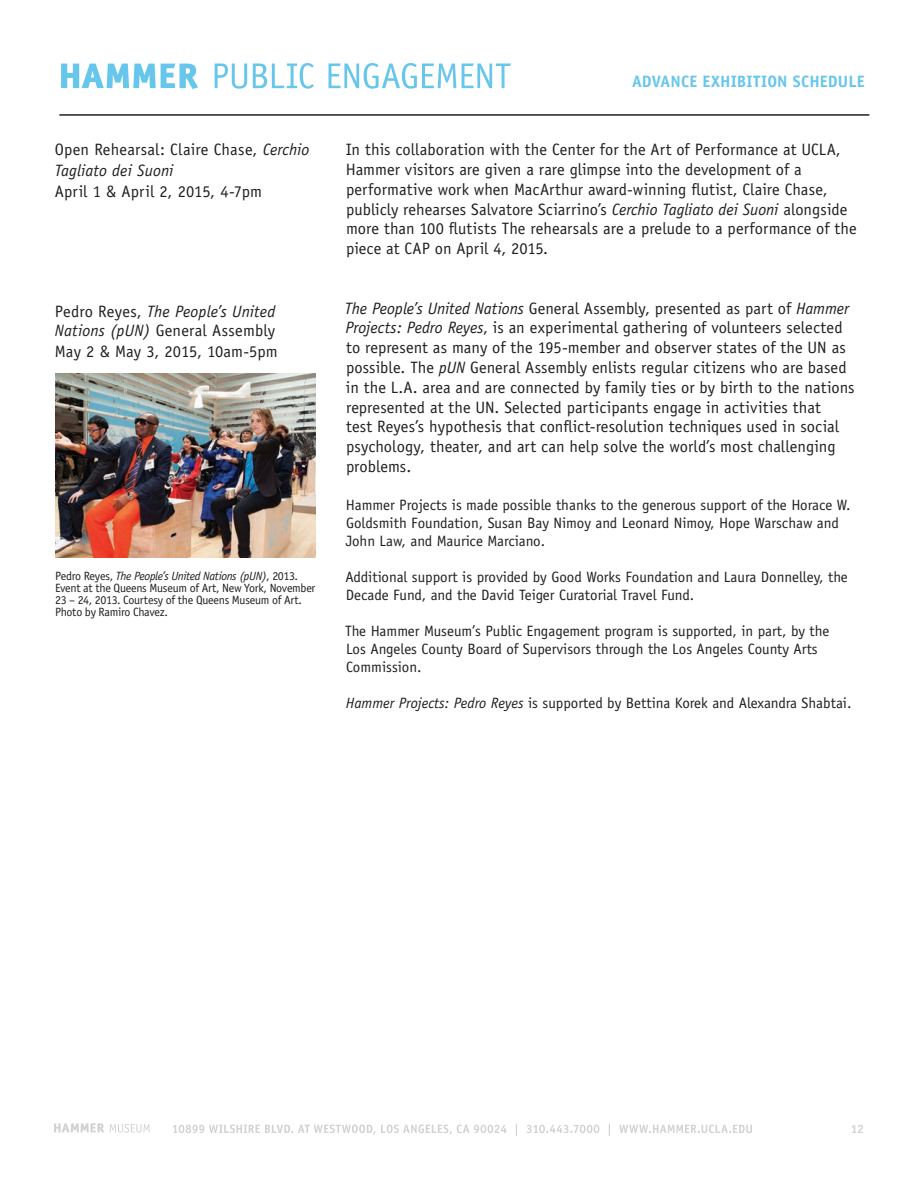
<style>
.page{position:relative;width:918px;height:1188px;background:#fff}
.page>*{position:absolute;margin:0;border:0;box-sizing:border-box;transform-origin:0 0}
.t1{font:16.5px/19.8px "Officina Sans";letter-spacing:.005em;color:#231f20}
.t2{font:700 16.5px "Officina Sans";letter-spacing:.01em;color:#66c6eb}
.t3{font:15px/18px "Officina Sans";color:#231f20}
.t4{font:12px/12px "Officina Sans";letter-spacing:-.025em;color:#231f20}
.t5{font:700 12px "Officina Sans";color:#d1d2d4}
.s1{font-style:italic}
</style>
<div class="page">
<svg style="left:54px;top:1123px;width:96px;height:10px"></svg>
<svg style="left:173px;top:1124px;width:579px;height:12px"></svg>
<hr style="left:59px;top:114px;width:810px;height:2px;background:#231f20">
<svg style="left:61px;top:63px;width:450px;height:26px"></svg>
<img style="left:55px;top:374px;width:261px;height:184px">
<p class="t1" style="left:55px;top:139px;width:256px;line-height:21px">Open Rehearsal: Claire Chase, <span class="s1">Cerchio<br>Tagliato dei Suoni</span></p>
<p class="t1" style="left:55px;top:182px;width:209px">April 1 &amp; April 2, 2015, 4-7pm</p>
<p class="t1" style="left:55px;top:301px;width:224px;line-height:20.4px">Pedro Reyes, <span class="s1">The People’s United<br>Nations (pUN)</span> General Assembly<br>May 2 &amp; May 3, 2015, 10am-5pm</p>
<p class="t4" style="left:55px;top:570px;width:262px">Pedro Reyes, <span class="s1">The People’s United Nations (pUN)</span>, 2013.<br>Event at the Queens Museum of Art, New York, November 23 – 24, 2013. Courtesy of the Queens Museum of Art.<br>Photo by Ramiro Chavez.</p>
<p class="t2" style="left:632px;top:71px;width:234px">ADVANCE EXHIBITION SCHEDULE</p>
<p class="t1" style="left:346px;top:140px;width:513px">In this collaboration with the Center for the Art of Performance at UCLA, Hammer visitors are given a rare glimpse into the development of a performative work when MacArthur award-winning flutist, Claire Chase, publicly rehearses Salvatore Sciarrino’s <span class="s1">Cerchio Tagliato dei Suoni</span> alongside more than 100 flutists The rehearsals are a prelude to a performance of the piece at CAP on April 4, 2015.</p>
<p class="t1" style="left:345px;top:298px;width:511px"><span class="s1">The People’s United Nations</span> General Assembly, presented as part of <span class="s1">Hammer Projects: Pedro Reyes</span>, is an experimental gathering of volunteers selected to represent as many of the 195-member and observer states of the UN as possible. The <span class="s1">pUN</span> General Assembly enlists regular citizens who are based in the L.A. area and are connected by family ties or by birth to the nations represented at the UN. Selected participants engage in activities that<br>test Reyes’s hypothesis that conflict-resolution techniques used in social psychology, theater, and art can help solve the world’s most challenging problems.</p>
<p class="t3" style="left:346px;top:496px;width:506px">Hammer Projects is made possible thanks to the generous support of the Horace W.<br>Goldsmith Foundation, Susan Bay Nimoy and Leonard Nimoy, Hope Warschaw and<br>John Law, and Maurice Marciano.</p>
<p class="t3" style="left:346px;top:568px;width:504px">Additional support is provided by Good Works Foundation and Laura Donnelley, the<br>Decade Fund, and the David Teiger Curatorial Travel Fund.</p>
<p class="t3" style="left:345px;top:622px;width:486px">The Hammer Museum’s Public Engagement program is supported, in part, by the<br>Los Angeles County Board of Supervisors through the Los Angeles County Arts<br>Commission.</p>
<p class="t3" style="left:346px;top:694px;width:507px"><span class="s1">Hammer Projects: Pedro Reyes</span> is supported by Bettina Korek and Alexandra Shabtai.</p>
<p class="t5" style="left:851px;top:1121px;width:15px">12</p>
</div>
